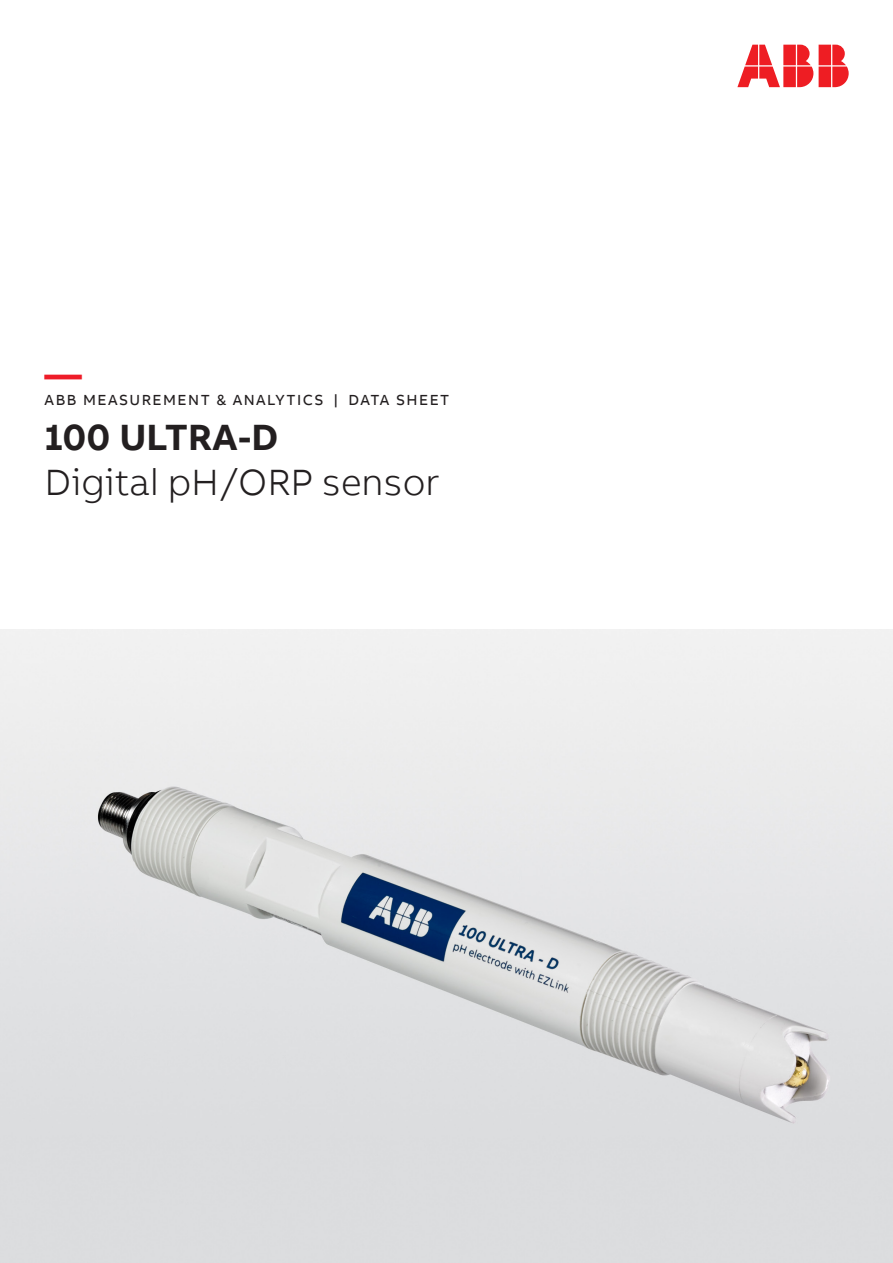
<style>
.page{position:relative;width:893px;height:1263px;background:#fff}
.page>*{position:absolute;margin:0;border:0;box-sizing:border-box;transform-origin:0 0}
.t1{font:300 37.5px "AB Bvoice";color:#231f20}
.t2{font:700 37.5px "AB Bvoice";color:#231f20}
.t3{font:700 37.5px "AB Bvoice";color:#ee1c28}
.t4{font:15px "AB Bvoice";letter-spacing:.1em;color:#231f20}
</style>
<div class="page">
<svg style="left:737px;top:45px;width:112px;height:42px"></svg>
<img style="left:0;top:629px;width:893px;height:634px">
<h1 class="t3" style="left:45px;top:350px;width:39px">—</h1>
<p class="t4" style="left:45px;top:390px;width:406px">ABB MEASUREMENT &amp; ANALYTICS | DATA SHEET</p>
<h1 class="t2" style="left:45px;top:413px;width:235px">100 ULTRA-D</h1>
<h1 class="t1" style="left:45px;top:460px;width:397px">Digital pH/ORP sensor</h1>
</div>
